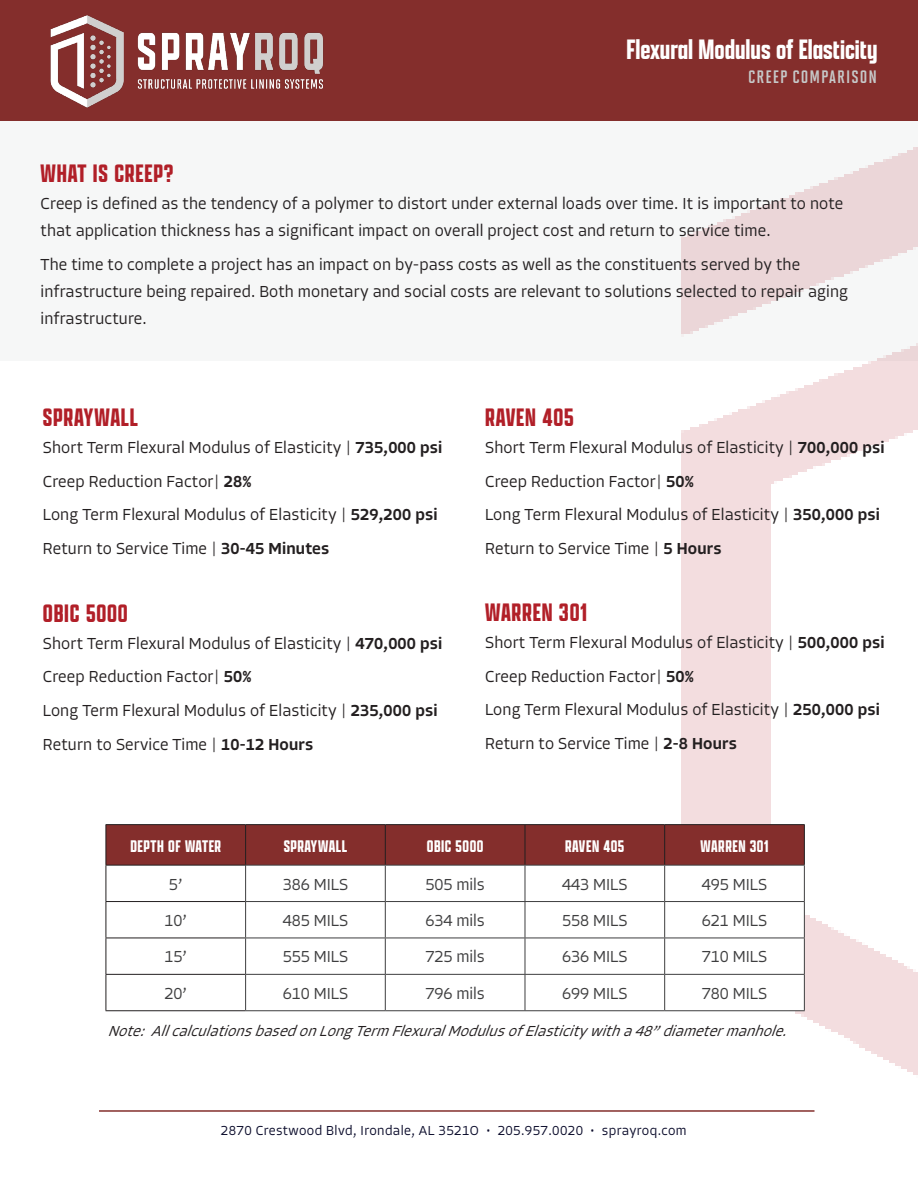
<style>
.page{position:relative;width:918px;height:1188px;background:#fff}
.page>*{position:absolute;margin:0;border:0;box-sizing:border-box;transform-origin:0 0}
.t1{font:600 30px "Apotek Comp";color:#fff}
.Subhead{font:600 27px "Apotek Comp";letter-spacing:.03em;color:#b11f28}
.Table_-_Header{font:600 18px "Apotek Comp";letter-spacing:.03em;color:#fff}
.t2{font:700 18px "Solano Gothic Pro MVB";letter-spacing:.06em;color:#c6c8c8}
.Subhead-2{font:300 16.5px/27px "Allotrope";letter-spacing:.01em;color:#231f20}
.Table_-_Body{font:300 16.5px "Allotrope";color:#3e3e3f}
.Subhead-3{font:italic 300 15px "Allotrope";color:#231f20}
.Subhead-4{font:300 13.5px "Allotrope";letter-spacing:.03em;color:#0c0d2c}
.s1{font-weight:500}
</style>
<div class="page">
<div style="left:0;top:120px;width:918px;height:241px;background:#f6f7f7"></div>
<img style="left:578px;top:120px;width:340px;height:955px">
<hr style="left:99px;top:1110px;width:716px;height:2px;background:#842e2c">
<div style="left:107px;top:825px;width:697px;height:40px;background:#842e2c"></div>
<svg style="left:107px;top:866px;width:697px;height:144px"></svg>
<hr style="left:106px;top:824px;width:140px;height:1px;background:#231f20">
<hr style="left:106px;top:825px;width:1px;height:40px;background:#231f20">
<hr style="left:246px;top:824px;width:139px;height:1px;background:#231f20">
<hr style="left:245px;top:825px;width:1px;height:40px;background:#231f20">
<hr style="left:385px;top:824px;width:140px;height:1px;background:#231f20">
<hr style="left:385px;top:825px;width:1px;height:40px;background:#231f20">
<hr style="left:525px;top:824px;width:140px;height:1px;background:#231f20">
<hr style="left:525px;top:825px;width:1px;height:40px;background:#231f20">
<hr style="left:665px;top:824px;width:140px;height:1px;background:#231f20">
<hr style="left:664px;top:825px;width:1px;height:40px;background:#231f20">
<hr style="left:804px;top:825px;width:1px;height:40px;background:#231f20">
<hr style="left:106px;top:865px;width:140px;height:1px;background:#231f20">
<hr style="left:106px;top:866px;width:1px;height:35px;background:#231f20">
<hr style="left:106px;top:901px;width:139px;height:1px;background:#231f20">
<hr style="left:106px;top:902px;width:1px;height:36px;background:#231f20">
<hr style="left:106px;top:938px;width:139px;height:1px;background:#231f20">
<hr style="left:106px;top:938px;width:1px;height:36px;background:#231f20">
<hr style="left:106px;top:974px;width:139px;height:1px;background:#231f20">
<hr style="left:106px;top:975px;width:1px;height:35px;background:#231f20">
<hr style="left:106px;top:1010px;width:139px;height:1px;background:#231f20">
<hr style="left:245px;top:865px;width:140px;height:1px;background:#3e3e3f">
<hr style="left:245px;top:866px;width:1px;height:35px;background:#3e3e3f">
<hr style="left:385px;top:865px;width:140px;height:1px;background:#3e3e3f">
<hr style="left:385px;top:866px;width:1px;height:35px;background:#3e3e3f">
<hr style="left:525px;top:865px;width:140px;height:1px;background:#3e3e3f">
<hr style="left:525px;top:866px;width:1px;height:35px;background:#3e3e3f">
<hr style="left:665px;top:865px;width:140px;height:1px;background:#3e3e3f">
<hr style="left:664px;top:866px;width:1px;height:35px;background:#3e3e3f">
<hr style="left:804px;top:866px;width:1px;height:35px;background:#3e3e3f">
<hr style="left:245px;top:901px;width:140px;height:1px;background:#3e3e3f">
<hr style="left:245px;top:902px;width:1px;height:36px;background:#3e3e3f">
<hr style="left:385px;top:901px;width:140px;height:1px;background:#3e3e3f">
<hr style="left:385px;top:902px;width:1px;height:36px;background:#3e3e3f">
<hr style="left:525px;top:901px;width:140px;height:1px;background:#3e3e3f">
<hr style="left:525px;top:902px;width:1px;height:36px;background:#3e3e3f">
<hr style="left:665px;top:901px;width:140px;height:1px;background:#3e3e3f">
<hr style="left:664px;top:902px;width:1px;height:36px;background:#3e3e3f">
<hr style="left:804px;top:902px;width:1px;height:36px;background:#3e3e3f">
<hr style="left:245px;top:938px;width:140px;height:1px;background:#3e3e3f">
<hr style="left:245px;top:938px;width:1px;height:36px;background:#3e3e3f">
<hr style="left:385px;top:938px;width:140px;height:1px;background:#3e3e3f">
<hr style="left:385px;top:938px;width:1px;height:36px;background:#3e3e3f">
<hr style="left:525px;top:938px;width:140px;height:1px;background:#3e3e3f">
<hr style="left:525px;top:938px;width:1px;height:36px;background:#3e3e3f">
<hr style="left:665px;top:938px;width:140px;height:1px;background:#3e3e3f">
<hr style="left:664px;top:938px;width:1px;height:36px;background:#3e3e3f">
<hr style="left:804px;top:938px;width:1px;height:36px;background:#3e3e3f">
<hr style="left:245px;top:974px;width:140px;height:1px;background:#3e3e3f">
<hr style="left:245px;top:975px;width:1px;height:35px;background:#3e3e3f">
<hr style="left:385px;top:974px;width:140px;height:1px;background:#3e3e3f">
<hr style="left:385px;top:975px;width:1px;height:35px;background:#3e3e3f">
<hr style="left:525px;top:974px;width:140px;height:1px;background:#3e3e3f">
<hr style="left:525px;top:975px;width:1px;height:35px;background:#3e3e3f">
<hr style="left:665px;top:974px;width:140px;height:1px;background:#3e3e3f">
<hr style="left:664px;top:975px;width:1px;height:35px;background:#3e3e3f">
<hr style="left:804px;top:975px;width:1px;height:35px;background:#3e3e3f">
<hr style="left:245px;top:1010px;width:140px;height:1px;background:#3e3e3f">
<hr style="left:385px;top:1010px;width:140px;height:1px;background:#3e3e3f">
<hr style="left:525px;top:1010px;width:140px;height:1px;background:#3e3e3f">
<hr style="left:665px;top:1010px;width:140px;height:1px;background:#3e3e3f">
<div style="left:0;top:0;width:918px;height:120px;background:#842e2c"></div>
<img style="left:50px;top:15px;width:274px;height:93px">
<p class="t1" style="left:627px;top:31px;width:252px">Flexural Modulus of Elasticity</p>
<p class="t2" style="left:748px;top:65px;width:130px">CREEP COMPARISON</p>
<p class="Subhead" style="left:41px;top:157px;width:135px">WHAT IS CREEP?</p>
<p class="Subhead-2" style="left:41px;top:190px;width:804px">Creep is defined as the tendency of a polymer to distort under external loads over time. It is important to note that application thickness has a significant impact on overall project cost and return to service time.</p>
<p class="Subhead-2" style="left:41px;top:251px;width:809px">The time to complete a project has an impact on by-pass costs as well as the constituents served by the infrastructure being repaired. Both monetary and social costs are relevant to solutions selected to repair aging infrastructure.</p>
<p class="Subhead" style="left:43px;top:401px;width:97px">SPRAYWALL</p>
<p class="Subhead-2" style="left:43px;top:434px;width:401px">Short Term Flexural Modulus of Elasticity | <span class="s1">735,000 psi</span></p>
<p class="Subhead-2" style="left:43px;top:468px;width:210px">Creep Reduction Factor| <span class="s1">28%</span></p>
<p class="Subhead-2" style="left:43px;top:501px;width:396px">Long Term Flexural Modulus of Elasticity | <span class="s1">529,200 psi</span></p>
<p class="Subhead-2" style="left:43px;top:535px;width:288px">Return to Service Time | <span class="s1">30-45 Minutes</span></p>
<p class="Subhead" style="left:43px;top:596px;width:87px">OBIC 5000</p>
<p class="Subhead-2" style="left:43px;top:630px;width:401px">Short Term Flexural Modulus of Elasticity | <span class="s1">470,000 psi</span></p>
<p class="Subhead-2" style="left:43px;top:663px;width:210px">Creep Reduction Factor| <span class="s1">50%</span></p>
<p class="Subhead-2" style="left:43px;top:697px;width:396px">Long Term Flexural Modulus of Elasticity | <span class="s1">235,000 psi</span></p>
<p class="Subhead-2" style="left:43px;top:731px;width:272px">Return to Service Time | <span class="s1">10-12 Hours</span></p>
<p class="Subhead" style="left:485px;top:401px;width:90px">RAVEN 405</p>
<p class="Subhead-2" style="left:485px;top:434px;width:401px">Short Term Flexural Modulus of Elasticity | <span class="s1">700,000 psi</span></p>
<p class="Subhead-2" style="left:485px;top:468px;width:210px">Creep Reduction Factor| <span class="s1">50%</span></p>
<p class="Subhead-2" style="left:485px;top:501px;width:396px">Long Term Flexural Modulus of Elasticity | <span class="s1">350,000 psi</span></p>
<p class="Subhead-2" style="left:485px;top:535px;width:238px">Return to Service Time | <span class="s1">5 Hours</span></p>
<p class="Subhead" style="left:485px;top:596px;width:103px">WARREN 301</p>
<p class="Subhead-2" style="left:485px;top:629px;width:401px">Short Term Flexural Modulus of Elasticity | <span class="s1">500,000 psi</span></p>
<p class="Subhead-2" style="left:485px;top:663px;width:210px">Creep Reduction Factor| <span class="s1">50%</span></p>
<p class="Subhead-2" style="left:485px;top:696px;width:396px">Long Term Flexural Modulus of Elasticity | <span class="s1">250,000 psi</span></p>
<p class="Subhead-2" style="left:485px;top:730px;width:253px">Return to Service Time | <span class="s1">2-8 Hours</span></p>
<p class="Table_-_Header" style="left:130px;top:835px;width:92px">DEPTH OF WATER</p>
<p class="Table_-_Header" style="left:284px;top:835px;width:65px">SPRAYWALL</p>
<p class="Table_-_Header" style="left:427px;top:835px;width:58px">OBIC 5000</p>
<p class="Table_-_Header" style="left:565px;top:835px;width:61px">RAVEN 405</p>
<p class="Table_-_Header" style="left:701px;top:835px;width:69px">WARREN 301</p>
<p class="Table_-_Body" style="left:169px;top:873px;width:15px">5’</p>
<p class="Table_-_Body" style="left:283px;top:873px;width:67px">386 MILS</p>
<p class="Table_-_Body" style="left:425px;top:873px;width:61px">505 mils</p>
<p class="Table_-_Body" style="left:562px;top:873px;width:67px">443 MILS</p>
<p class="Table_-_Body" style="left:702px;top:873px;width:67px">495 MILS</p>
<p class="Table_-_Body" style="left:164px;top:910px;width:24px">10’</p>
<p class="Table_-_Body" style="left:283px;top:910px;width:67px">485 MILS</p>
<p class="Table_-_Body" style="left:425px;top:910px;width:61px">634 mils</p>
<p class="Table_-_Body" style="left:562px;top:910px;width:67px">558 MILS</p>
<p class="Table_-_Body" style="left:702px;top:910px;width:67px">621 MILS</p>
<p class="Table_-_Body" style="left:164px;top:946px;width:24px">15’</p>
<p class="Table_-_Body" style="left:283px;top:946px;width:67px">555 MILS</p>
<p class="Table_-_Body" style="left:425px;top:946px;width:61px">725 mils</p>
<p class="Table_-_Body" style="left:562px;top:946px;width:67px">636 MILS</p>
<p class="Table_-_Body" style="left:702px;top:946px;width:67px">710 MILS</p>
<p class="Table_-_Body" style="left:164px;top:982px;width:24px">20’</p>
<p class="Table_-_Body" style="left:283px;top:982px;width:67px">610 MILS</p>
<p class="Table_-_Body" style="left:425px;top:982px;width:61px">796 mils</p>
<p class="Table_-_Body" style="left:562px;top:982px;width:67px">699 MILS</p>
<p class="Table_-_Body" style="left:702px;top:982px;width:67px">780 MILS</p>
<p class="Subhead-3" style="left:108px;top:1022px;width:687px">Note:AllcalculationsbasedonLongTermFlexuralModulusofElasticitywitha48”diametermanhole.</p>
<p class="Subhead-4" style="left:221px;top:1121px;width:467px">2870 Crestwood Blvd, Irondale, AL 3521O • 205.957.0020 • sprayroq.com</p>
</div>
